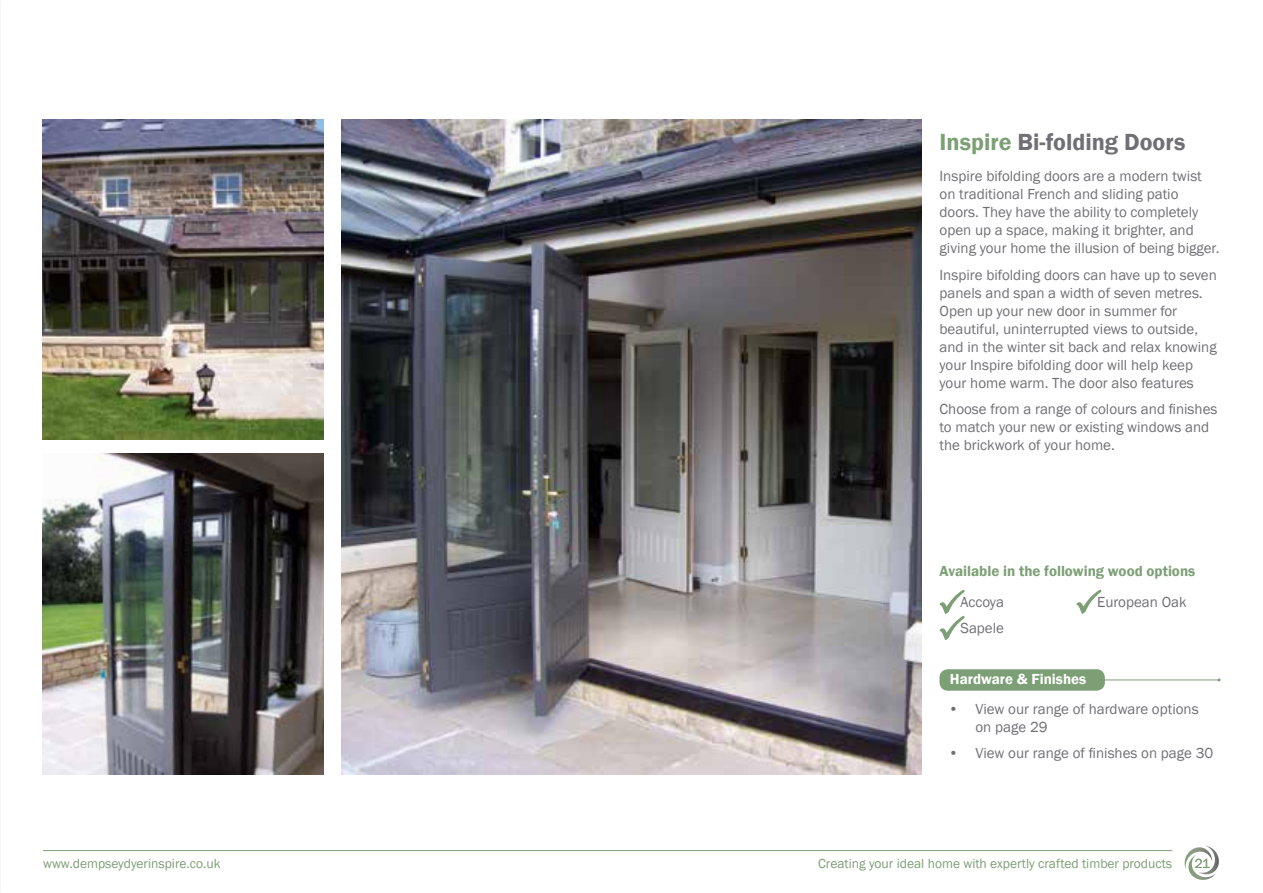
<style>
.page{position:relative;width:1263px;height:893px;background:#fff}
.page>*{position:absolute;margin:0;border:0;box-sizing:border-box;transform-origin:0 0}
.t1{font:600 24px "Franklin Gothic";color:#706f75}
.t2{font:15px/18px "Franklin Gothic";color:#706f75}
.t3{font:600 15px "Franklin Gothic";color:#7c9f75}
.t4{font:600 15px "Franklin Gothic";color:#fff}
.t5{font:13.5px "Franklin Gothic";color:#7c9f75}
.s1{color:#7c9f75}
</style>
<div class="page">
<svg style="left:1184px;top:846px;width:35px;height:34px"></svg>
<img style="left:341px;top:119px;width:580px;height:656px">
<img style="left:43px;top:119px;width:280px;height:320px">
<img style="left:43px;top:454px;width:280px;height:320px">
<hr style="left:947px;top:680px;width:272px;height:1px;background:#7c9f75">
<div style="left:939px;top:669px;width:166px;height:22px;background:#7c9f75;border-radius:9px"></div>
<svg style="left:939px;top:589px;width:26px;height:51px"></svg>
<svg style="left:1076px;top:589px;width:26px;height:25px"></svg>
<hr style="left:43px;top:850px;width:1129px;height:1px;background:#7c9f75">
<h1 class="t1" style="left:939px;top:127px;width:247px"><span class="s1">Inspire</span> Bi-folding Doors</h1>
<p class="t2" style="left:939px;top:167px;width:281px">Inspire bifolding doors are a modern twist on traditional French and sliding patio doors. They have the ability to completely open up a space, making it brighter, and giving your home the illusion of being bigger.</p>
<p class="t2" style="left:939px;top:266px;width:279px">Inspire bifolding doors can have up to seven panels and span a width of seven metres.<br>Open up your new door in summer for beautiful, uninterrupted views to outside, and in the winter sit back and relax knowing your Inspire bifolding door will help keep your home warm. The door also features</p>
<p class="t2" style="left:939px;top:400px;width:279px">Choose from a range of colours and finishes to match your new or existing windows and the brickwork of your home.</p>
<p class="t3" style="left:939px;top:562px;width:257px">Available in the following wood options</p>
<p class="t2" style="left:960px;top:589px;width:45px;line-height:26.5px">Accoya<br>Sapele</p>
<p class="t2" style="left:1097px;top:593px;width:91px">European Oak</p>
<p class="t4" style="left:950px;top:670px;width:138px">Hardware &amp; Finishes</p>
<p class="t2" style="left:975px;top:700px;width:225px;text-indent:-27px">• View our range of hardware options on page 29</p>
<p class="t2" style="left:948px;top:745px;width:266px">• View our range of finishes on page 30</p>
<p class="t5" style="left:43px;top:855px;width:179px">www.dempseydyerinspire.co.uk</p>
<p class="t5" style="left:818px;top:855px;width:356px">Creating your ideal home with expertly crafted timber products</p>
<p class="t5" style="left:1195px;top:855px;width:17px">21</p>
</div>
